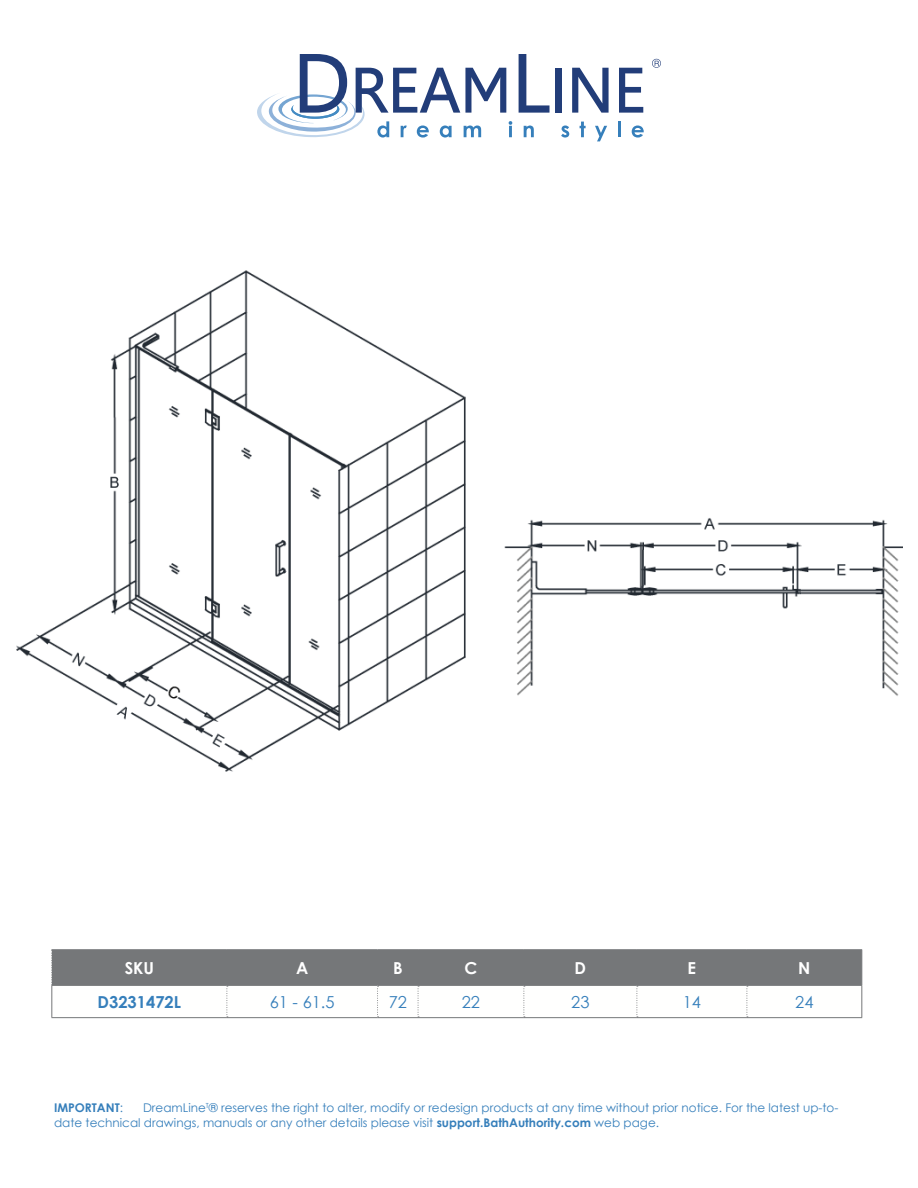
<style>
.page{position:relative;width:918px;height:1188px;background:#fff}
.page>*{position:absolute;margin:0;border:0;box-sizing:border-box;transform-origin:0 0}
.t1{font:16.5px "Century Gothic";color:#367fbb}
.t2{font:700 16.5px "Century Gothic";color:#fff}
.t3{font:700 16.5px "Century Gothic";color:#367fbb}
.t4{font:12px/14.4px "Century Gothic";color:#367fbb}
.t5{font:700 12px "Century Gothic";color:#367fbb}
.s1{font-weight:700}
.s2{font-weight:400}
</style>
<div class="page">
<img style="left:16px;top:125px;width:886px;height:886px">
<hr style="left:51px;top:949px;width:176px;height:1px;background:#757779">
<hr style="left:227px;top:949px;width:151px;height:1px;background:#757779">
<hr style="left:378px;top:949px;width:40px;height:1px;background:#757779">
<hr style="left:418px;top:949px;width:106px;height:1px;background:#757779">
<hr style="left:524px;top:949px;width:113px;height:1px;background:#757779">
<hr style="left:637px;top:949px;width:110px;height:1px;background:#757779">
<hr style="left:747px;top:949px;width:115px;height:1px;background:#757779">
<svg style="left:51px;top:950px;width:811px;height:68px"></svg>
<svg style="left:524px;top:126px;width:10px;height:11px"></svg>
<svg style="left:561px;top:126px;width:8px;height:12px"></svg>
<svg style="left:580px;top:122px;width:6px;height:15px"></svg>
<svg style="left:595px;top:126px;width:12px;height:15px"></svg>
<hr style="left:618px;top:121px;width:3px;height:16px;background:#367fbb">
<svg style="left:632px;top:126px;width:12px;height:12px"></svg>
<svg style="left:257px;top:54px;width:255px;height:84px"></svg>
<svg style="left:519px;top:54px;width:31px;height:59px"></svg>
<div style="left:555px;top:68px;width:7px;height:45px;background:#223d79"></div>
<svg style="left:572px;top:68px;width:37px;height:45px"></svg>
<svg style="left:619px;top:68px;width:24px;height:45px"></svg>
<svg style="left:652px;top:59px;width:9px;height:9px"></svg>
<h1 class="t2" style="left:125px;top:955px;width:31px">SKU</h1>
<h1 class="t2" style="left:296px;top:955px;width:14px">A</h1>
<h1 class="t2" style="left:393px;top:955px;width:11px">B</h1>
<h1 class="t2" style="left:465px;top:955px;width:14px">C</h1>
<h1 class="t2" style="left:575px;top:955px;width:13px">D</h1>
<h1 class="t2" style="left:688px;top:955px;width:10px">E</h1>
<h1 class="t2" style="left:798px;top:955px;width:14px">N</h1>
<h1 class="t3" style="left:98px;top:989px;width:85px">D3231472L</h1>
<h1 class="t1" style="left:270px;top:990px;width:66px">61 - 61.5</h1>
<h1 class="t1" style="left:389px;top:990px;width:20px">72</h1>
<h1 class="t1" style="left:462px;top:990px;width:20px">22</h1>
<h1 class="t1" style="left:571px;top:990px;width:20px">23</h1>
<h1 class="t1" style="left:683px;top:990px;width:20px">14</h1>
<h1 class="t1" style="left:795px;top:990px;width:20px">24</h1>
<p class="t4" style="left:54px;top:1101px;width:786px;text-indent:89px">DreamLine<sup>T</sup>® reserves the right to alter, modify or redesign products at any time without prior notice. For the latest up-to&shy;date technical drawings, manuals or any other details please visit <span class="s1">support.BathAuthority.com</span> web page.</p>
<p class="t5" style="left:54px;top:1099px;width:71px">IMPORTANT<span class="s2">:</span></p>
</div>
